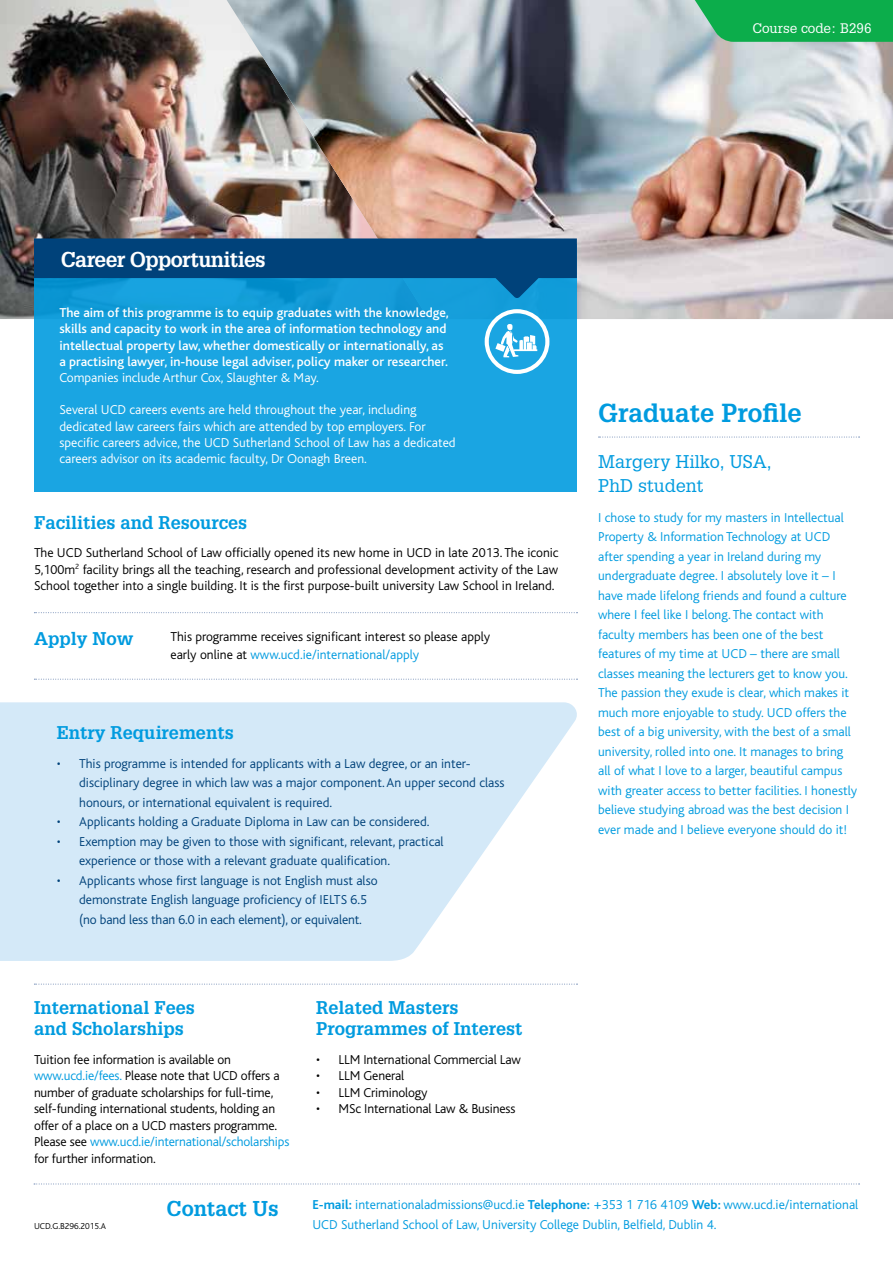
<style>
.page{position:relative;width:893px;height:1263px;background:#fff}
.page>*{position:absolute;margin:0;border:0;box-sizing:border-box;transform-origin:0 0}
.t1{font:700 25.5px "Glypha";color:#009bdf}
.t2{font:700 21px "Glypha";letter-spacing:-.03em;color:#fff}
.t3{font:700 21px "Glypha";color:#009bdf}
.t4{font:700 18px/21px "Glypha";color:#009bdf}
.t5{font:18px/24px "Glypha";color:#009bdf}
.t6{font:300 13.5px/19.5px "Bliss";color:#009bdf}
.t7{font:300 13.5px/16.5px "Bliss";letter-spacing:-.01em;color:#000}
.t8{font:300 13.5px/19.5px "Bliss";color:#00427a}
.t9{font:300 13.5px/16.2px "Bliss";color:#fff}
.t10{font:500 13.5px/16.2px "Bliss";color:#fff}
.t11{font:13.5px "Glypha";color:#fff}
.t12{font:300 9px "Bliss";color:#000}
.s1{color:#009bdf}
.s2{font-weight:700}
</style>
<div class="page">
<img style="left:0;top:0;width:216px;height:319px">
<img style="left:227px;top:0;width:666px;height:319px">
<svg style="left:686px;top:0;width:207px;height:42px;background:#20b05a"></svg>
<svg style="left:598px;top:437px;width:262px;height:1px"></svg>
<svg style="left:34px;top:612px;width:543px;height:1px"></svg>
<svg style="left:34px;top:679px;width:543px;height:1px"></svg>
<svg style="left:34px;top:984px;width:543px;height:1px"></svg>
<svg style="left:34px;top:1183px;width:826px;height:1px"></svg>
<svg style="left:0;top:702px;width:577px;height:259px;background:#d9ecf8"></svg>
<div style="left:34px;top:244px;width:543px;height:248px;background:#1aa5e2"></div>
<svg style="left:34px;top:238px;width:543px;height:60px"></svg>
<svg style="left:485px;top:309px;width:64px;height:65px"></svg>
<p class="t11" style="left:752px;top:20px;width:121px">Course code: B296</p>
<h2 class="t2" style="left:61px;top:246px;width:206px">Career Opportunities</h2>
<p class="t10" style="left:60px;top:305px;width:391px">The aim of this programme is to equip graduates with the knowledge, skills and capacity to work in the area of information technology and intellectual property law, whether domestically or internationally, as a practising lawyer, in-house legal adviser, policy maker or researcher.</p>
<p class="t9" style="left:60px;top:370px;width:261px">Companies include Arthur Cox, Slaughter &amp; May.</p>
<p class="t9" style="left:60px;top:402px;width:398px">Several UCD careers events are held throughout the year, including dedicated law careers fairs which are attended by top employers. For specific careers advice, the UCD Sutherland School of Law has a dedicated careers advisor on its academic faculty, Dr Oonagh Breen.</p>
<h3 class="t4" style="left:34px;top:511px;width:215px">Facilities and Resources</h3>
<p class="t7" style="left:34px;top:545px;width:526px;text-align:justify">The UCD Sutherland School of Law officially opened its new home in UCD in late 2013. The iconic 5,100m<sup>2</sup> facility brings all the teaching, research and professional development activity of the Law School together into a single building. It is the first purpose-built university Law School in Ireland.</p>
<h3 class="t4" style="left:34px;top:627px;width:101px">Apply Now</h3>
<p class="t7" style="left:171px;top:628px;width:321px;line-height:18px">This programme receives significant interest so please apply early online at <span class="s1">www.ucd.ie/international/apply</span></p>
<h3 class="t4" style="left:57px;top:722px;width:178px">Entry Requirements</h3>
<p class="t8" style="left:79px;top:754px;width:427px;text-indent:-23px">• This programme is intended for applicants with a Law degree, or an inter&shy;disciplinary degree in which law was a major component. An upper second class honours, or international equivalent is required.</p>
<p class="t8" style="left:57px;top:812px;width:374px">• Applicants holding a Graduate Diploma in Law can be considered.</p>
<p class="t8" style="left:79px;top:832px;width:366px;text-indent:-23px">• Exemption may be given to those with significant, relevant, practical experience or those with a relevant graduate qualification.</p>
<p class="t8" style="left:79px;top:871px;width:300px;text-indent:-23px">• Applicants whose first language is not English must also demonstrate English language proficiency of IELTS 6.5 (no band less than 6.0 in each element), or equivalent.</p>
<h3 class="t4" style="left:34px;top:997px;width:162px">International Fees and Scholarships</h3>
<p class="t7" style="left:34px;top:1051px;width:257px">Tuition fee information is available on <span class="s1">www.ucd.ie/fees.</span> Please note that UCD offers a number of graduate scholarships for full-time, self-funding international students, holding an offer of a place on a UCD masters programme.<br>Please see <span class="s1">www.ucd.ie/international/scholarships </span>for further information.</p>
<h3 class="t4" style="left:316px;top:997px;width:208px">Related Masters<br>Programmes of Interest</h3>
<p class="t7" style="left:316px;top:1051px;width:206px">• LLM International Commercial Law</p>
<p class="t7" style="left:316px;top:1068px;width:90px">• LLM General</p>
<p class="t7" style="left:316px;top:1084px;width:113px">• LLM Criminology</p>
<p class="t7" style="left:316px;top:1101px;width:201px">• MSc International Law &amp; Business</p>
<h1 class="t1" style="left:598px;top:397px;width:205px">Graduate Profile</h1>
<h3 class="t5" style="left:598px;top:449px;width:175px">Margery Hilko, USA,<br>PhD student</h3>
<p class="t6" style="left:598px;top:508px;width:260px">I chose to study for my masters in Intellectual Property &amp; Information Technology at UCD after spending a year in Ireland during my undergraduate degree. I absolutely love it – I have made lifelong friends and found a culture where I feel like I belong. The contact with faculty members has been one of the best features of my time at UCD – there are small classes meaning the lecturers get to know you.<br>The passion they exude is clear, which makes it much more enjoyable to study. UCD offers the best of a big university, with the best of a small university, rolled into one. It manages to bring all of what I love to a larger, beautiful campus with greater access to better facilities. I honestly believe studying abroad was the best decision I ever made and I believe everyone should do it!</p>
<p class="t12" style="left:34px;top:1221px;width:74px">UCD.G.B296.2015.A</p>
<h2 class="t3" style="left:166px;top:1196px;width:113px">Contact Us</h2>
<p class="t6" style="left:312px;top:1195px;width:547px"><span class="s2">E-mail:</span> internationaladmissions@ucd.ie <span class="s2">Telephone:</span> +353 1 716 4109 <span class="s2">Web:</span> www.ucd.ie/international<br>UCD Sutherland School of Law, University College Dublin, Belfield, Dublin 4.</p>
</div>
